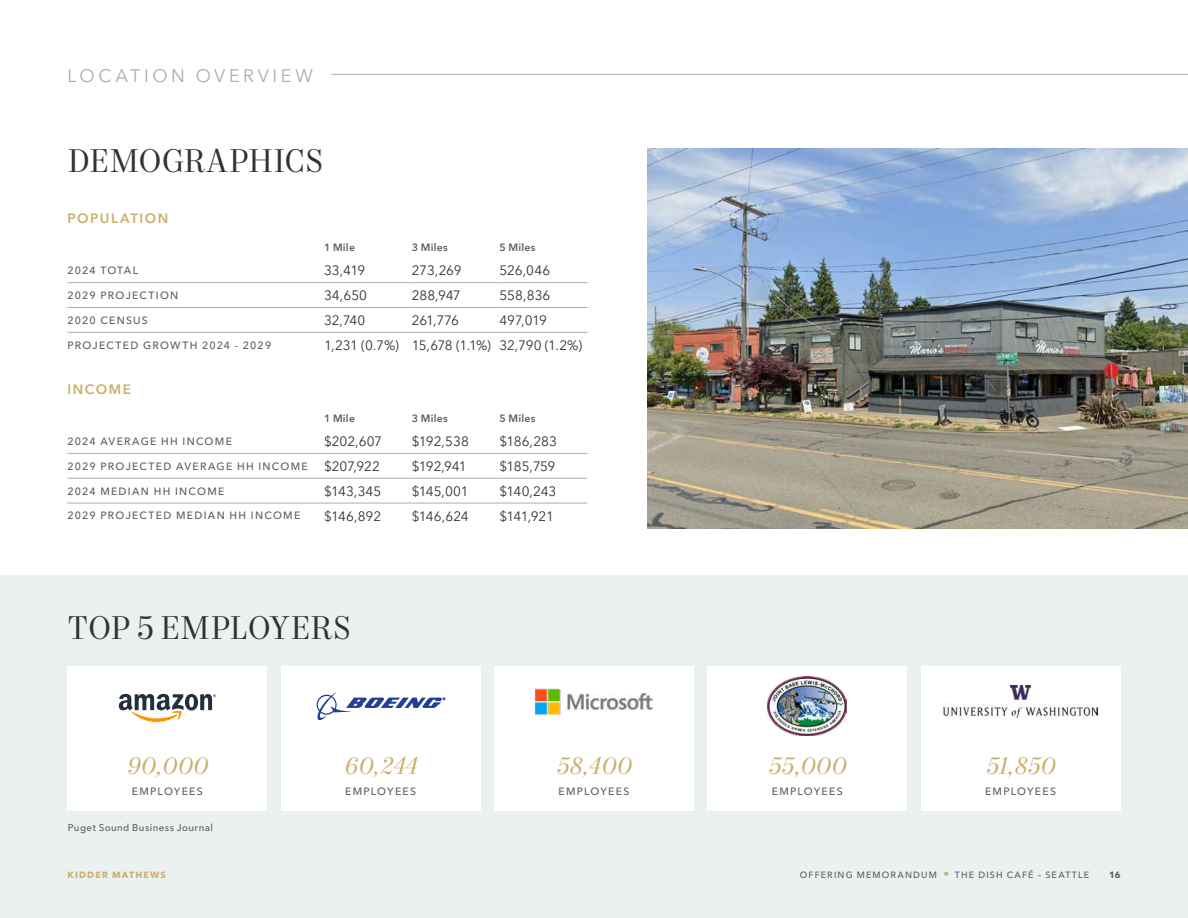
<style>
.page{position:relative;width:1188px;height:918px;background:#fff}
.page>*{position:absolute;margin:0;border:0;box-sizing:border-box;transform-origin:0 0}
.Headline_-_Level_2_-_Charcoal_2023{font:33px "Mort Modern 08";letter-spacing:-.005em;color:#313234}
.Callout_Text_-_Italics_-_Gold_2023{font:italic 24px "Mort Modern 08";letter-spacing:.02em;color:#cbae6b}
.Section_Identifier_-_Sterling_2023{font:18px "Avenir Next LT Pro";letter-spacing:.2em;color:#afabac}
.Table_Input_-_Charcoal_2023{font:13.5px "Avenir Next LT Pro";letter-spacing:-.01em;color:#313234}
.Subhead_-_Level_1_-_Gold_2023{font:600 13.5px "Avenir Next LT Pro";letter-spacing:.115em;color:#cbae6b}
.Table_Column_1_All_Caps_-_Ash_2023{font:500 10.5px "Avenir Next LT Pro";letter-spacing:.115em;color:#5e5d5d}
.Table_Descriptor_-_Ash_2023{font:600 10.5px "Avenir Next LT Pro";letter-spacing:.025em;color:#5e5d5d}
.Notes_-_Ash_2023{font:500 9.75px "Avenir Next LT Pro";letter-spacing:.045em;color:#5e5d5d}
.t1{font:500 9px "Avenir Next LT Pro";letter-spacing:.13em;color:#5e5d5d}
.t2{font:700 9px "Avenir Next LT Pro";letter-spacing:.13em;color:#cbae6b}
.t3{font:700 9px "Avenir Next LT Pro";color:#5e5d5d}
.s1{color:#cbae6b}
</style>
<div class="page">
<div style="left:0;top:575px;width:1188px;height:343px;background:#ebf0f1"></div>
<div style="left:68px;top:666px;width:199px;height:145px;background:#fff"></div>
<svg style="left:119px;top:694px;width:97px;height:28px"></svg>
<div style="left:281px;top:666px;width:200px;height:145px;background:#fff"></div>
<svg style="left:316px;top:692px;width:129px;height:29px"></svg>
<div style="left:494px;top:666px;width:200px;height:145px;background:#fff"></div>
<img style="left:536px;top:688px;width:116px;height:28px">
<div style="left:707px;top:666px;width:200px;height:145px;background:#fff"></div>
<img style="left:768px;top:677px;width:79px;height:58px">
<div style="left:921px;top:666px;width:199px;height:145px;background:#fff"></div>
<img style="left:944px;top:686px;width:154px;height:31px">
<hr style="left:68px;top:453px;width:256px;height:1px;background:#afabac">
<hr style="left:324px;top:453px;width:88px;height:1px;background:#afabac">
<hr style="left:412px;top:453px;width:88px;height:1px;background:#afabac">
<hr style="left:500px;top:453px;width:87px;height:1px;background:#afabac">
<hr style="left:68px;top:478px;width:256px;height:1px;background:#afabac">
<hr style="left:324px;top:478px;width:88px;height:1px;background:#afabac">
<hr style="left:412px;top:478px;width:88px;height:1px;background:#afabac">
<hr style="left:500px;top:478px;width:87px;height:1px;background:#afabac">
<hr style="left:68px;top:503px;width:256px;height:1px;background:#afabac">
<hr style="left:324px;top:503px;width:88px;height:1px;background:#afabac">
<hr style="left:412px;top:503px;width:88px;height:1px;background:#afabac">
<hr style="left:500px;top:503px;width:87px;height:1px;background:#afabac">
<hr style="left:68px;top:282px;width:256px;height:1px;background:#afabac">
<hr style="left:324px;top:282px;width:88px;height:1px;background:#afabac">
<hr style="left:412px;top:282px;width:88px;height:1px;background:#afabac">
<hr style="left:500px;top:282px;width:88px;height:1px;background:#afabac">
<hr style="left:68px;top:307px;width:256px;height:1px;background:#afabac">
<hr style="left:324px;top:307px;width:88px;height:1px;background:#afabac">
<hr style="left:412px;top:307px;width:88px;height:1px;background:#afabac">
<hr style="left:500px;top:307px;width:88px;height:1px;background:#afabac">
<hr style="left:68px;top:332px;width:256px;height:1px;background:#afabac">
<hr style="left:324px;top:332px;width:88px;height:1px;background:#afabac">
<hr style="left:412px;top:332px;width:88px;height:1px;background:#afabac">
<hr style="left:500px;top:332px;width:88px;height:1px;background:#afabac">
<img style="left:647px;top:149px;width:541px;height:379px">
<hr style="left:331px;top:74px;width:857px;height:1px;background:#afabac">
<p class="Section_Identifier_-_Sterling_2023" style="left:68px;top:65px;width:247px">LOCATION OVERVIEW</p>
<p class="Headline_-_Level_2_-_Charcoal_2023" style="left:68px;top:141px;width:258px">DEMOGRAPHICS</p>
<p class="Subhead_-_Level_1_-_Gold_2023" style="left:68px;top:210px;width:102px">POPULATION</p>
<p class="Table_Descriptor_-_Ash_2023" style="left:324px;top:241px;width:33px">1 Mile</p>
<p class="Table_Descriptor_-_Ash_2023" style="left:412px;top:241px;width:37px">3 Miles</p>
<p class="Table_Descriptor_-_Ash_2023" style="left:500px;top:241px;width:37px">5 Miles</p>
<p class="Table_Column_1_All_Caps_-_Ash_2023" style="left:68px;top:264px;width:72px">2024 TOTAL</p>
<p class="Table_Input_-_Charcoal_2023" style="left:324px;top:263px;width:43px">33,419</p>
<p class="Table_Input_-_Charcoal_2023" style="left:412px;top:263px;width:51px">273,269</p>
<p class="Table_Input_-_Charcoal_2023" style="left:500px;top:263px;width:52px">526,046</p>
<p class="Table_Column_1_All_Caps_-_Ash_2023" style="left:68px;top:289px;width:112px">2029 PROJECTION</p>
<p class="Table_Input_-_Charcoal_2023" style="left:324px;top:287px;width:45px">34,650</p>
<p class="Table_Input_-_Charcoal_2023" style="left:412px;top:287px;width:51px">288,947</p>
<p class="Table_Input_-_Charcoal_2023" style="left:500px;top:287px;width:52px">558,836</p>
<p class="Table_Column_1_All_Caps_-_Ash_2023" style="left:68px;top:314px;width:82px">2020 CENSUS</p>
<p class="Table_Input_-_Charcoal_2023" style="left:324px;top:312px;width:43px">32,740</p>
<p class="Table_Input_-_Charcoal_2023" style="left:412px;top:312px;width:49px">261,776</p>
<p class="Table_Input_-_Charcoal_2023" style="left:500px;top:312px;width:49px">497,019</p>
<p class="Table_Column_1_All_Caps_-_Ash_2023" style="left:68px;top:339px;width:205px">PROJECTED GROWTH 2024 - 2029</p>
<p class="Table_Input_-_Charcoal_2023" style="left:324px;top:337px;width:76px">1,231 (0.7%)</p>
<p class="Table_Input_-_Charcoal_2023" style="left:412px;top:337px;width:81px">15,678 (1.1%)</p>
<p class="Table_Input_-_Charcoal_2023" style="left:500px;top:337px;width:84px">32,790 (1.2%)</p>
<p class="Subhead_-_Level_1_-_Gold_2023" style="left:68px;top:381px;width:65px">INCOME</p>
<p class="Table_Descriptor_-_Ash_2023" style="left:324px;top:412px;width:33px">1 Mile</p>
<p class="Table_Descriptor_-_Ash_2023" style="left:412px;top:412px;width:37px">3 Miles</p>
<p class="Table_Descriptor_-_Ash_2023" style="left:500px;top:412px;width:37px">5 Miles</p>
<p class="Table_Column_1_All_Caps_-_Ash_2023" style="left:68px;top:435px;width:166px">2024 AVERAGE HH INCOME</p>
<p class="Table_Input_-_Charcoal_2023" style="left:324px;top:433px;width:60px">$202,607</p>
<p class="Table_Input_-_Charcoal_2023" style="left:412px;top:433px;width:59px">$192,538</p>
<p class="Table_Input_-_Charcoal_2023" style="left:500px;top:433px;width:59px">$186,283</p>
<p class="Table_Column_1_All_Caps_-_Ash_2023" style="left:68px;top:460px;width:242px">2029 PROJECTED AVERAGE HH INCOME</p>
<p class="Table_Input_-_Charcoal_2023" style="left:324px;top:458px;width:58px">$207,922</p>
<p class="Table_Input_-_Charcoal_2023" style="left:412px;top:458px;width:56px">$192,941</p>
<p class="Table_Input_-_Charcoal_2023" style="left:500px;top:458px;width:57px">$185,759</p>
<p class="Table_Column_1_All_Caps_-_Ash_2023" style="left:68px;top:485px;width:158px">2024 MEDIAN HH INCOME</p>
<p class="Table_Input_-_Charcoal_2023" style="left:324px;top:483px;width:59px">$143,345</p>
<p class="Table_Input_-_Charcoal_2023" style="left:412px;top:483px;width:58px">$145,001</p>
<p class="Table_Input_-_Charcoal_2023" style="left:500px;top:483px;width:58px">$140,243</p>
<p class="Table_Column_1_All_Caps_-_Ash_2023" style="left:68px;top:509px;width:234px">2029 PROJECTED MEDIAN HH INCOME</p>
<p class="Table_Input_-_Charcoal_2023" style="left:324px;top:508px;width:59px">$146,892</p>
<p class="Table_Input_-_Charcoal_2023" style="left:412px;top:508px;width:58px">$146,624</p>
<p class="Table_Input_-_Charcoal_2023" style="left:500px;top:508px;width:56px">$141,921</p>
<p class="Headline_-_Level_2_-_Charcoal_2023" style="left:68px;top:608px;width:285px">TOP 5 EMPLOYERS</p>
<p class="Callout_Text_-_Italics_-_Gold_2023" style="left:127px;top:752px;width:83px">90,000</p>
<p class="Table_Column_1_All_Caps_-_Ash_2023" style="left:132px;top:785px;width:72px">EMPLOYEES</p>
<p class="Notes_-_Ash_2023" style="left:68px;top:822px;width:147px">Puget Sound Business Journal</p>
<p class="Callout_Text_-_Italics_-_Gold_2023" style="left:344px;top:752px;width:75px">60,244</p>
<p class="Table_Column_1_All_Caps_-_Ash_2023" style="left:345px;top:785px;width:72px">EMPLOYEES</p>
<p class="Callout_Text_-_Italics_-_Gold_2023" style="left:556px;top:752px;width:77px">58,400</p>
<p class="Table_Column_1_All_Caps_-_Ash_2023" style="left:559px;top:785px;width:72px">EMPLOYEES</p>
<p class="Callout_Text_-_Italics_-_Gold_2023" style="left:768px;top:752px;width:79px">55,000</p>
<p class="Table_Column_1_All_Caps_-_Ash_2023" style="left:772px;top:785px;width:72px">EMPLOYEES</p>
<p class="Callout_Text_-_Italics_-_Gold_2023" style="left:986px;top:752px;width:71px">51,850</p>
<p class="Table_Column_1_All_Caps_-_Ash_2023" style="left:985px;top:785px;width:72px">EMPLOYEES</p>
<p class="t2" style="left:68px;top:869px;width:100px">KIDDER MATHEWS</p>
<p class="t1" style="left:800px;top:869px;width:291px">OFFERING MEMORANDUM <span class="s1">■</span> THE DISH CAFÉ – SEATTLE</p>
<p class="t3" style="left:1109px;top:869px;width:13px">16</p>
</div>
